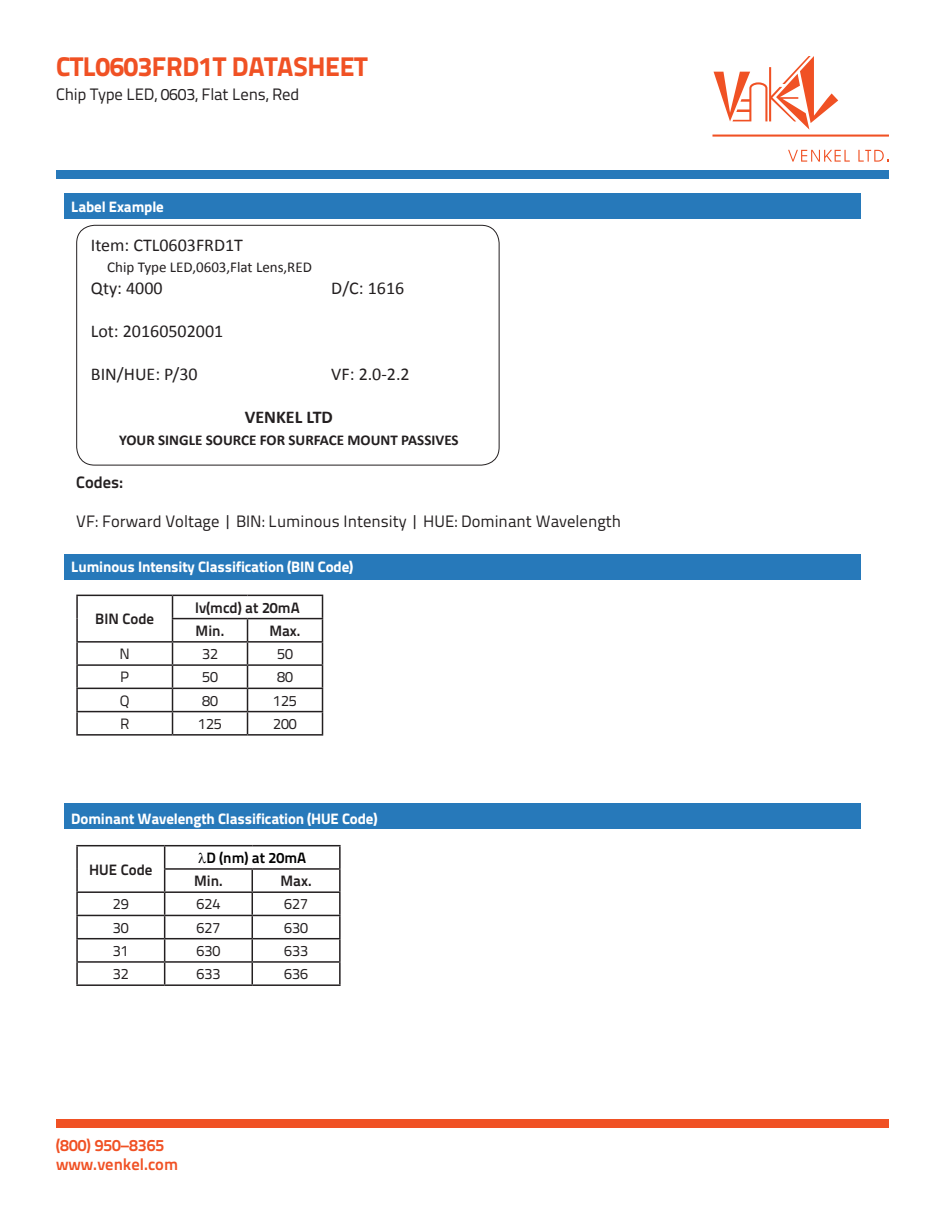
<style>
.page{position:relative;width:945px;height:1215px;background:#fff}
.page>*{position:absolute;margin:0;border:0;box-sizing:border-box;transform-origin:0 0}
.t1{font:800 27px "Titillium Text 22 L";letter-spacing:-.01em;color:#f05124}
.t2{font:18px "Calibri";color:#231f20}
.t3{font:700 18px "Calibri";color:#231f20}
.t4{font:16.5px "Titillium Text 22 L";color:#231f20}
.t5{font:700 16.5px/19.8px "Titillium Text 22 L";color:#f05124}
.t6{font:700 16.5px "Titillium Text 22 L";color:#231f20}
.t7{font:800 15px "Titillium Text 22 L";letter-spacing:-.01em;color:#fff}
.t8{font:15px "Titillium Text 22 L";color:#231f20}
.t9{font:700 15px "Titillium Text 22 L";color:#231f20}
.t10{font:700 15px "Calibri";color:#231f20}
.t11{font:15px "Calibri";color:#231f20}
.t12{font:700 15px "Titillium Text 22 L";color:#000}
</style>
<div class="page">
<svg style="left:714px;top:56px;width:124px;height:74px"></svg>
<svg style="left:788px;top:150px;width:62px;height:12px"></svg>
<svg style="left:858px;top:150px;width:31px;height:12px"></svg>
<hr style="left:712px;top:135px;width:177px;height:2px;background:#f05124">
<div style="left:56px;top:170px;width:833px;height:9px;background:#2779ba"></div>
<div style="left:56px;top:1119px;width:833px;height:9px;background:#f05124"></div>
<div style="left:65px;top:554px;width:796px;height:25px;background:#2779ba"></div>
<div style="left:65px;top:804px;width:796px;height:25px;background:#2779ba"></div>
<div style="left:65px;top:193px;width:796px;height:26px;background:#2779ba"></div>
<div style="left:76px;top:225px;width:424px;height:240px;border:1px solid #231f20;border-radius:18px"></div>
<hr style="left:76px;top:595px;width:97px;height:1px;background:#231f20">
<hr style="left:76px;top:596px;width:2px;height:23px;background:#231f20">
<hr style="left:76px;top:619px;width:2px;height:22px;background:#231f20">
<hr style="left:173px;top:595px;width:75px;height:1px;background:#231f20">
<hr style="left:248px;top:595px;width:75px;height:1px;background:#231f20">
<hr style="left:172px;top:618px;width:76px;height:1px;background:#231f20">
<hr style="left:248px;top:618px;width:75px;height:1px;background:#231f20">
<hr style="left:76px;top:641px;width:97px;height:2px;background:#231f20">
<hr style="left:76px;top:643px;width:2px;height:21px;background:#231f20">
<hr style="left:173px;top:641px;width:75px;height:2px;background:#231f20">
<hr style="left:248px;top:641px;width:75px;height:2px;background:#231f20">
<hr style="left:76px;top:664px;width:97px;height:2px;background:#231f20">
<hr style="left:76px;top:666px;width:2px;height:22px;background:#231f20">
<hr style="left:173px;top:664px;width:75px;height:2px;background:#231f20">
<hr style="left:248px;top:664px;width:75px;height:2px;background:#231f20">
<hr style="left:76px;top:688px;width:97px;height:1px;background:#231f20">
<hr style="left:76px;top:689px;width:2px;height:22px;background:#231f20">
<hr style="left:173px;top:688px;width:75px;height:1px;background:#231f20">
<hr style="left:248px;top:688px;width:75px;height:1px;background:#231f20">
<hr style="left:76px;top:711px;width:97px;height:1px;background:#231f20">
<hr style="left:76px;top:712px;width:2px;height:22px;background:#231f20">
<hr style="left:173px;top:711px;width:75px;height:1px;background:#231f20">
<svg style="left:172px;top:596px;width:1px;height:138px"></svg>
<hr style="left:248px;top:711px;width:75px;height:1px;background:#231f20">
<svg style="left:247px;top:619px;width:1px;height:115px"></svg>
<svg style="left:322px;top:596px;width:1px;height:138px"></svg>
<hr style="left:76px;top:734px;width:97px;height:2px;background:#231f20">
<hr style="left:173px;top:734px;width:75px;height:2px;background:#231f20">
<hr style="left:248px;top:734px;width:75px;height:2px;background:#231f20">
<hr style="left:76px;top:845px;width:89px;height:1px;background:#231f20">
<hr style="left:76px;top:846px;width:2px;height:23px;background:#231f20">
<hr style="left:76px;top:869px;width:2px;height:22px;background:#231f20">
<hr style="left:165px;top:845px;width:87px;height:1px;background:#231f20">
<hr style="left:252px;top:845px;width:89px;height:1px;background:#231f20">
<hr style="left:339px;top:846px;width:2px;height:22px;background:#231f20">
<hr style="left:164px;top:868px;width:88px;height:2px;background:#231f20">
<hr style="left:252px;top:868px;width:89px;height:2px;background:#231f20">
<hr style="left:339px;top:870px;width:2px;height:21px;background:#231f20">
<hr style="left:76px;top:891px;width:89px;height:2px;background:#231f20">
<hr style="left:76px;top:893px;width:2px;height:22px;background:#231f20">
<hr style="left:165px;top:891px;width:87px;height:2px;background:#231f20">
<hr style="left:252px;top:891px;width:89px;height:2px;background:#231f20">
<hr style="left:339px;top:893px;width:2px;height:22px;background:#231f20">
<hr style="left:76px;top:915px;width:89px;height:1px;background:#231f20">
<hr style="left:76px;top:916px;width:2px;height:22px;background:#231f20">
<hr style="left:165px;top:915px;width:87px;height:1px;background:#231f20">
<hr style="left:252px;top:915px;width:89px;height:1px;background:#231f20">
<hr style="left:339px;top:916px;width:2px;height:22px;background:#231f20">
<hr style="left:76px;top:938px;width:89px;height:1px;background:#231f20">
<hr style="left:76px;top:939px;width:2px;height:22px;background:#231f20">
<hr style="left:165px;top:938px;width:87px;height:1px;background:#231f20">
<hr style="left:252px;top:938px;width:89px;height:1px;background:#231f20">
<hr style="left:339px;top:939px;width:2px;height:22px;background:#231f20">
<hr style="left:76px;top:961px;width:89px;height:2px;background:#231f20">
<hr style="left:76px;top:963px;width:2px;height:21px;background:#231f20">
<hr style="left:165px;top:961px;width:87px;height:2px;background:#231f20">
<svg style="left:164px;top:846px;width:1px;height:138px"></svg>
<hr style="left:252px;top:961px;width:89px;height:2px;background:#231f20">
<svg style="left:252px;top:870px;width:1px;height:114px"></svg>
<hr style="left:339px;top:963px;width:2px;height:21px;background:#231f20">
<hr style="left:76px;top:984px;width:89px;height:2px;background:#231f20">
<hr style="left:165px;top:984px;width:87px;height:2px;background:#231f20">
<hr style="left:252px;top:984px;width:89px;height:2px;background:#231f20">
<h1 class="t1" style="left:56px;top:46px;width:313px">CTL0603FRD1T DATASHEET</h1>
<p class="t4" style="left:56px;top:82px;width:245px">Chip Type LED, 0603, Flat Lens, Red</p>
<p class="t7" style="left:71px;top:194px;width:94px">Label Example</p>
<p class="t2" style="left:91px;top:233px;width:154px">Item: CTL0603FRD1T</p>
<p class="t11" style="left:107px;top:258px;width:206px">Chip Type LED,0603,Flat Lens,RED</p>
<p class="t2" style="left:91px;top:276px;width:73px">Qty: 4000</p>
<p class="t2" style="left:331px;top:276px;width:75px">D/C: 1616</p>
<p class="t2" style="left:91px;top:320px;width:134px">Lot: 20160502001</p>
<p class="t2" style="left:91px;top:363px;width:108px">BIN/HUE: P/30</p>
<p class="t2" style="left:331px;top:363px;width:80px">VF: 2.0-2.2</p>
<p class="t3" style="left:245px;top:406px;width:90px">VENKEL LTD</p>
<p class="t10" style="left:119px;top:430px;width:341px">YOUR SINGLE SOURCE FOR SURFACE MOUNT PASSIVES</p>
<p class="t6" style="left:76px;top:469px;width:48px">Codes:</p>
<p class="t4" style="left:76px;top:509px;width:546px">VF: Forward Voltage | BIN: Luminous Intensity | HUE: Dominant Wavelength</p>
<p class="t7" style="left:71px;top:554px;width:283px">Luminous Intensity Classification (BIN Code)</p>
<p class="t9" style="left:95px;top:607px;width:60px">BIN Code</p>
<p class="t9" style="left:195px;top:596px;width:106px">lv(mcd) at 20mA</p>
<p class="t9" style="left:196px;top:619px;width:30px">Min.</p>
<p class="t9" style="left:269px;top:619px;width:33px">Max.</p>
<p class="t8" style="left:120px;top:643px;width:12px">N</p>
<p class="t8" style="left:202px;top:643px;width:17px">32</p>
<p class="t8" style="left:277px;top:643px;width:17px">50</p>
<p class="t8" style="left:120px;top:666px;width:11px">P</p>
<p class="t8" style="left:202px;top:666px;width:17px">50</p>
<p class="t8" style="left:277px;top:666px;width:17px">80</p>
<p class="t8" style="left:120px;top:689px;width:11px">Q</p>
<p class="t8" style="left:202px;top:689px;width:17px">80</p>
<p class="t8" style="left:273px;top:689px;width:25px">125</p>
<p class="t8" style="left:120px;top:712px;width:11px">R</p>
<p class="t8" style="left:198px;top:712px;width:25px">125</p>
<p class="t8" style="left:273px;top:712px;width:25px">200</p>
<p class="t7" style="left:71px;top:806px;width:307px">Dominant Wavelength Classification (HUE Code)</p>
<p class="t9" style="left:89px;top:858px;width:65px">HUE Code</p>
<p class="t12" style="left:206px;top:846px;width:102px">D (nm) at 20mA</p>
<p class="t9" style="left:194px;top:869px;width:30px">Min.</p>
<p class="t9" style="left:280px;top:869px;width:33px">Max.</p>
<p class="t8" style="left:113px;top:893px;width:17px">29</p>
<p class="t8" style="left:197px;top:893px;width:25px">624</p>
<p class="t8" style="left:284px;top:893px;width:25px">627</p>
<p class="t8" style="left:113px;top:916px;width:17px">30</p>
<p class="t8" style="left:197px;top:916px;width:25px">627</p>
<p class="t8" style="left:284px;top:916px;width:25px">630</p>
<p class="t8" style="left:113px;top:940px;width:17px">31</p>
<p class="t8" style="left:197px;top:940px;width:25px">630</p>
<p class="t8" style="left:284px;top:940px;width:25px">633</p>
<p class="t8" style="left:113px;top:963px;width:17px">32</p>
<p class="t8" style="left:197px;top:963px;width:25px">633</p>
<p class="t8" style="left:284px;top:963px;width:25px">636</p>
<p class="t5" style="left:56px;top:1134px;width:124px">(800) 950–8365 www.venkel.com</p>
</div>
